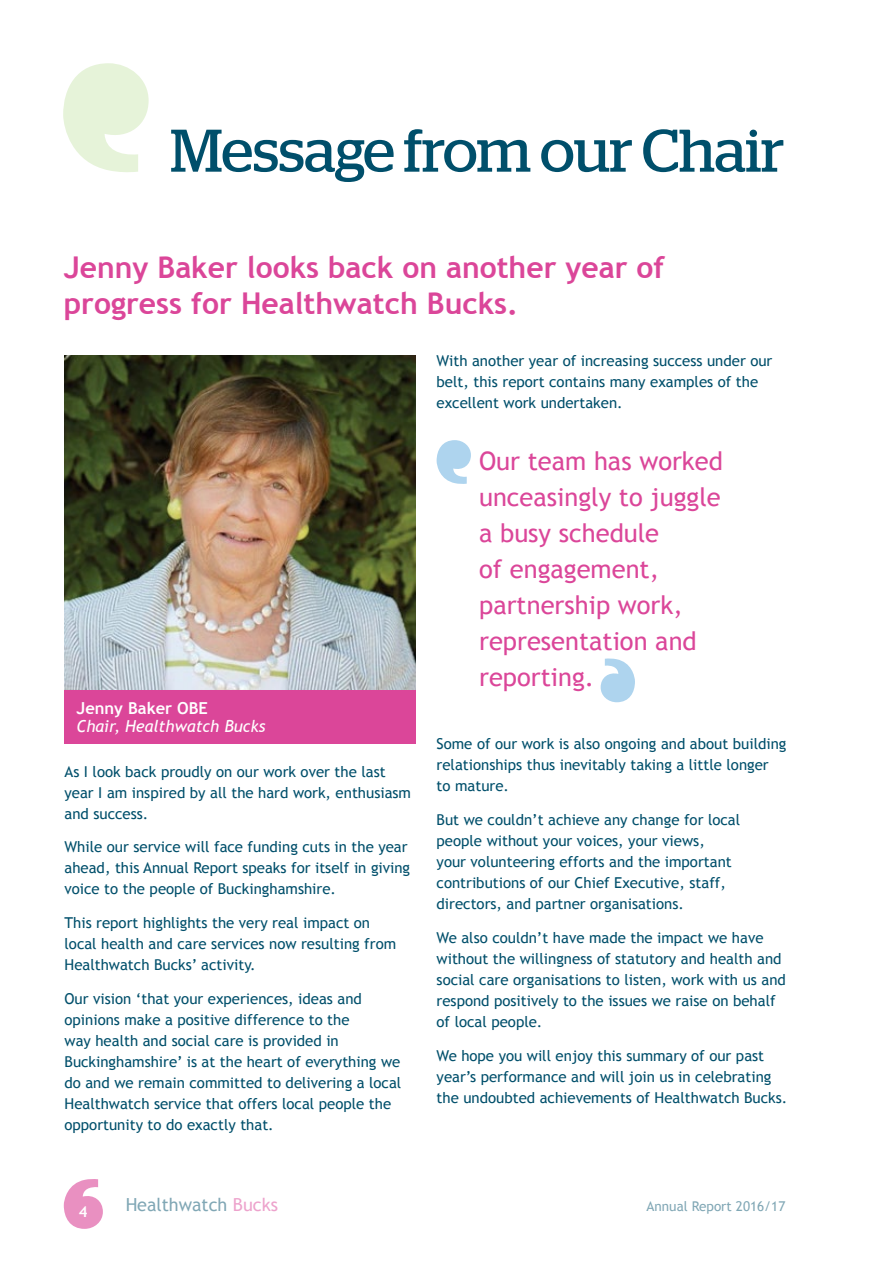
<style>
.page{position:relative;width:893px;height:1263px;background:#fff}
.page>*{position:absolute;margin:0;border:0;box-sizing:border-box;transform-origin:0 0}
.t1{font:60px "Stag";letter-spacing:-.01em;color:#004f6b}
.t2{font:700 30px/36px "Trebuchet MS";color:#db4699}
.t3{font:25.5px/36px "Trebuchet MS";color:#db4699}
.t4{font:18px "Trebuchet MS";color:#004f6b}
.t5{font:italic 16.5px "Trebuchet MS";color:#fff}
.t6{font:700 16.5px "Trebuchet MS";color:#fff}
.t7{font:15px/21px "Trebuchet MS";color:#004f6b}
.t8{font:700 15px "Trebuchet MS";color:#fff}
.t9{font:13.5px "Trebuchet MS";color:#004f6b}
.s1{color:#db4699}
</style>
<div class="page">
<svg style="left:64px;top:1179px;width:39px;height:50px"></svg>
<img style="left:65px;top:355px;width:350px;height:336px">
<div style="left:64px;top:691px;width:351px;height:53px;background:#db4699"></div>
<svg style="left:437px;top:440px;width:34px;height:44px"></svg>
<svg style="left:601px;top:658px;width:34px;height:44px"></svg>
<svg style="left:63px;top:63px;width:86px;height:109px"></svg>
<h1 class="t1" style="left:170px;top:116px;width:616px">Message from our Chair</h1>
<h2 class="t2" style="left:64px;top:250px;width:602px">Jenny Baker looks back on another year of progress for Healthwatch Bucks.</h2>
<p class="t7" style="left:437px;top:350px;width:337px">With another year of increasing success under our belt, this report contains many examples of the excellent work undertaken.</p>
<p class="t6" style="left:77px;top:698px;width:133px">Jenny Baker OBE</p>
<p class="t5" style="left:77px;top:717px;width:190px">Chair, Healthwatch Bucks</p>
<p class="t7" style="left:65px;top:761px;width:348px">As I look back proudly on our work over the last year I am inspired by all the hard work, enthusiasm and success.</p>
<p class="t7" style="left:65px;top:837px;width:347px">While our service will face funding cuts in the year ahead, this Annual Report speaks for itself in giving voice to the people of Buckinghamshire.</p>
<p class="t7" style="left:65px;top:912px;width:333px">This report highlights the very real impact on local health and care services now resulting from<br>Healthwatch Bucks’ activity.</p>
<p class="t7" style="left:65px;top:988px;width:338px">Our vision ‘that your experiences, ideas and opinions make a positive difference to the<br>way health and social care is provided in Buckinghamshire’ is at the heart of everything we do and we remain committed to delivering a local Healthwatch service that offers local people the opportunity to do exactly that.</p>
<h3 class="t3" style="left:479px;top:443px;width:245px">Our team has worked unceasingly to juggle a busy schedule<br>of engagement, partnership work, representation and reporting.</h3>
<p class="t7" style="left:437px;top:734px;width:351px">Some of our work is also ongoing and about building relationships thus inevitably taking a little longer to mature.</p>
<p class="t7" style="left:437px;top:809px;width:305px">But we couldn’t achieve any change for local people without your voices, your views,<br>your volunteering efforts and the important contributions of our Chief Executive, staff, directors, and partner organisations.</p>
<p class="t7" style="left:437px;top:927px;width:351px">We also couldn’t have made the impact we have without the willingness of statutory and health and social care organisations to listen, work with us and respond positively to the issues we raise on behalf of local people.</p>
<p class="t7" style="left:437px;top:1045px;width:352px">We hope you will enjoy this summary of our past year’s performance and will join us in celebrating the undoubted achievements of Healthwatch Bucks.</p>
<p class="t8" style="left:79px;top:1202px;width:10px">4</p>
<p class="t4" style="left:125px;top:1193px;width:154px">Healthwatch <span class="s1">Bucks</span></p>
<p class="t9" style="left:647px;top:1198px;width:140px">Annual Report 2016/17</p>
</div>
